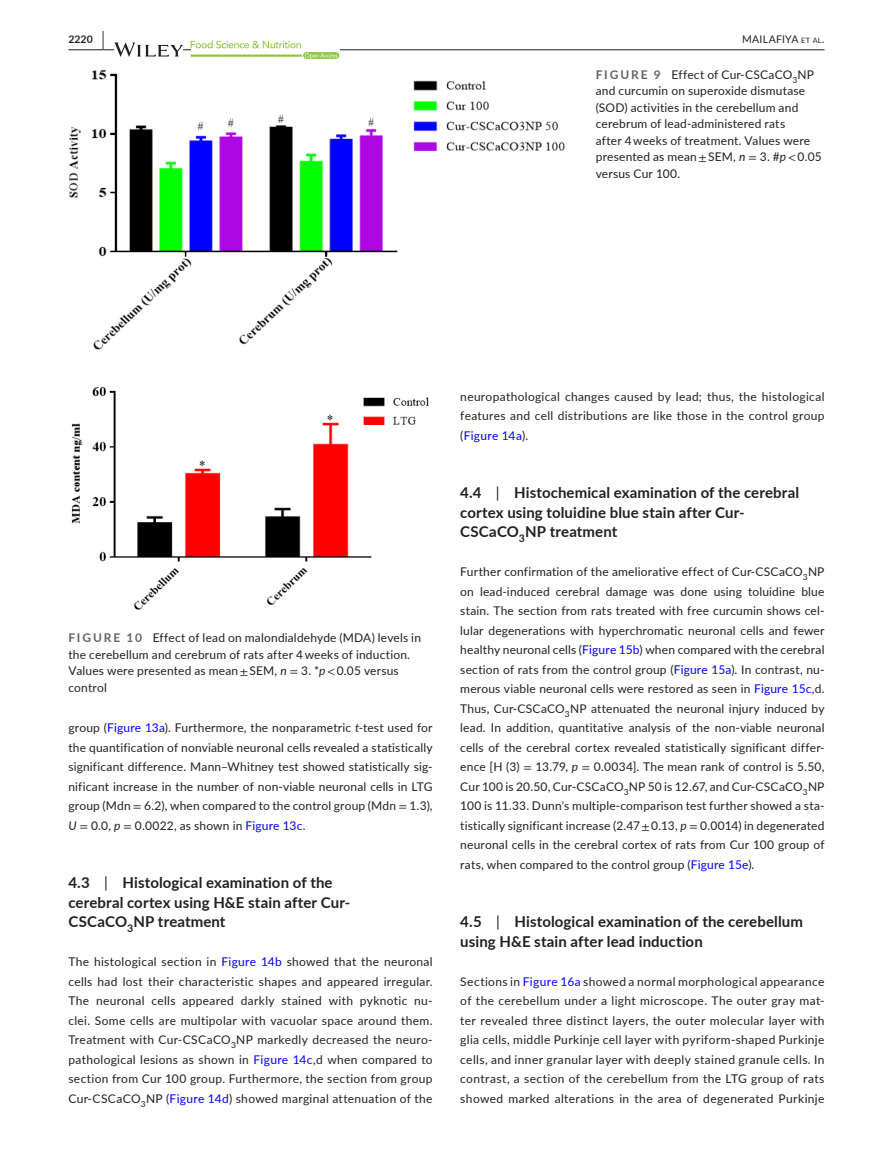
<style>
.page{position:relative;width:893px;height:1174px;background:#fff}
.page>*{position:absolute;margin:0;border:0;box-sizing:border-box;transform-origin:0 0}
.t1{font:700 15px/19.5px "Lato";letter-spacing:.005em;color:#231f20}
.t2{font:12px/19.5px "Lato";letter-spacing:.015em;color:#231f20;text-align:justify}
.t3{font:10.5px "Lato";letter-spacing:.025em;color:#231f20}
.t4{font:700 10.5px "Lato";color:#231f20}
.s1{font-size:19.5px}
.s2{font-size:7.35px}
.s3{font-weight:700;color:#636366}
.s4{font-family:"STIX"}
.s5{font-style:italic}
.s6{color:#00f}
.s7{font-weight:400}
</style>
<div class="page">
<hr style="left:68px;top:49px;width:756px;height:1px;background:#231f20">
<svg style="left:114px;top:42px;width:69px;height:15px"></svg>
<svg style="left:191px;top:40px;width:148px;height:19px"></svg>
<img style="left:72px;top:387px;width:357px;height:223px">
<img style="left:69px;top:70px;width:496px;height:280px">
<p class="t4" style="left:68px;top:31px;width:37px">2220 <span class="s1">|</span></p>
<p class="t3" style="left:742px;top:31px;width:84px">MAILAFIYA <span class="s2">et al</span>.</p>
<p class="t2" style="left:596px;top:66px;width:227px;line-height:16.5px;text-align:left"><span class="s3">FIGURE 9</span> Effect of Cur-CSCaCO<sub>3</sub>NP and curcumin on superoxide dismutase (SOD) activities in the cerebellum and cerebrum of lead-administered rats<br>after 4 weeks of treatment. Values were presented as mean <span class="s4">±</span> SEM, <span class="s5">n</span> <span class="s4">=</span> 3. #<span class="s5">p</span><span class="s4">&lt;</span> 0.05 versus Cur 100.</p>
<p class="t2" style="left:68px;top:629px;width:354px;line-height:16.5px;text-align:left"><span class="s3">FIGURE 10</span> Effect of lead on malondialdehyde (MDA) levels in the cerebellum and cerebrum of rats after 4 weeks of induction.<br>Values were presented as mean <span class="s4">±</span> SEM, <span class="s5">n</span> <span class="s4">=</span> 3. *<span class="s5">p</span><span class="s4">&lt;</span> 0.05 versus control</p>
<p class="t2" style="left:68px;top:717px;width:366px">group (<span class="s6">Figure 13a</span>). Furthermore, the nonparametric <span class="s5">t</span>-test used for the quantification of nonviable neuronal cells revealed a statistically significant difference. Mann–Whitney test showed statistically sig&shy;nificant increase in the number of non-viable neuronal cells in LTG group (Mdn <span class="s4">=</span> 6.2), when compared to the control group (Mdn <span class="s4">=</span> 1.3), <span class="s5">U</span> <span class="s4">=</span> 0.0, <span class="s5">p</span> <span class="s4">=</span> 0.0022, as shown in <span class="s6">Figure 13c</span>.</p>
<p class="t1" style="left:68px;top:872px;width:283px">4.3 <span class="s7">|</span> Histological examination of the cerebral cortex using H&amp;E stain after Cur-<br>CSCaCO<sub>3</sub>NP treatment</p>
<p class="t2" style="left:68px;top:951px;width:366px">The histological section in <span class="s6">Figure 14b</span> showed that the neuronal cells had lost their characteristic shapes and appeared irregular.<br>The neuronal cells appeared darkly stained with pyknotic nu&shy;clei. Some cells are multipolar with vacuolar space around them.<br>Treatment with Cur-CSCaCO<sub>3</sub>NP markedly decreased the neuro&shy;pathological lesions as shown in <span class="s6">Figure 14c</span>,d when compared to section from Cur 100 group. Furthermore, the section from group Cur-CSCaCO<sub>3</sub>NP (<span class="s6">Figure 14d</span>) showed marginal attenuation of the</p>
<p class="t2" style="left:460px;top:386px;width:366px">neuropathological changes caused by lead; thus, the histological features and cell distributions are like those in the control group (<span class="s6">Figure 14a</span>).</p>
<p class="t1" style="left:460px;top:482px;width:340px">4.4 <span class="s7">|</span> Histochemical examination of the cerebral cortex using toluidine blue stain after Cur-<br>CSCaCO<sub>3</sub>NP treatment</p>
<p class="t2" style="left:460px;top:561px;width:366px">Further confirmation of the ameliorative effect of Cur-CSCaCO<sub>3</sub>NP on lead-induced cerebral damage was done using toluidine blue stain. The section from rats treated with free curcumin shows cel&shy;lular degenerations with hyperchromatic neuronal cells and fewer healthy neuronal cells (<span class="s6">Figure 15b</span>) when compared with the cerebral section of rats from the control group (<span class="s6">Figure 15a</span>). In contrast, nu&shy;merous viable neuronal cells were restored as seen in <span class="s6">Figure 15c</span>,d.<br>Thus, Cur-CSCaCO<sub>3</sub>NP attenuated the neuronal injury induced by lead. In addition, quantitative analysis of the non-viable neuronal cells of the cerebral cortex revealed statistically significant differ&shy;ence [H (3) <span class="s4">=</span> 13.79, <span class="s5">p</span> <span class="s4">=</span> 0.0034]. The mean rank of control is 5.50, Cur 100 is 20.50, Cur-CSCaCO<sub>3</sub>NP 50 is 12.67, and Cur-CSCaCO<sub>3</sub>NP 100 is 11.33. Dunn's multiple-comparison test further showed a sta&shy;tistically significant increase (2.47 <span class="s4">±</span> 0.13, <span class="s5">p</span> <span class="s4">=</span> 0.0014) in degenerated neuronal cells in the cerebral cortex of rats from Cur 100 group of rats, when compared to the control group (<span class="s6">Figure 15e</span>).</p>
<p class="t1" style="left:460px;top:911px;width:344px">4.5 <span class="s7">|</span> Histological examination of the cerebellum using H&amp;E stain after lead induction</p>
<p class="t2" style="left:460px;top:971px;width:366px">Sections in <span class="s6">Figure 16a</span> showed a normal morphological appearance of the cerebellum under a light microscope. The outer gray mat&shy;ter revealed three distinct layers, the outer molecular layer with glia cells, middle Purkinje cell layer with pyriform-shaped Purkinje cells, and inner granular layer with deeply stained granule cells. In contrast, a section of the cerebellum from the LTG group of rats showed marked alterations in the area of degenerated Purkinje</p>
</div>
